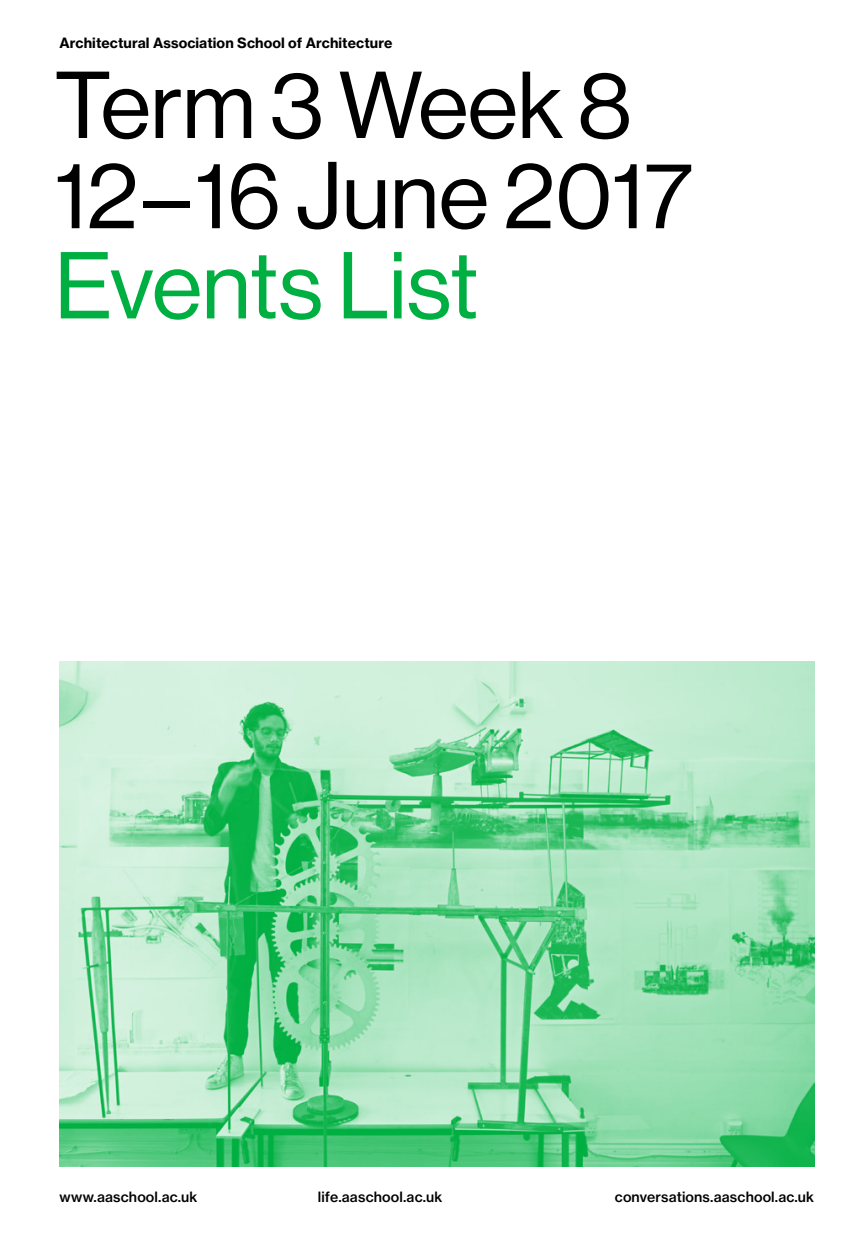
<style>
.page{position:relative;width:844px;height:1236px;background:#fff}
.page>*{position:absolute;margin:0;border:0;box-sizing:border-box;transform-origin:0 0}
.t1{font:92.75px/90.1px "N Haas Grotesk DS Pro 55 Rg";color:#000}
.t2{font:92.75px "N Haas Grotesk DS Pro 55 Rg";letter-spacing:-.005em;color:#00af41}
.t3{font:14px "N Haas Grotesk TX Pro 65 Md";letter-spacing:.01em;color:#000}
.t4{font:14px "N Haas Grotesk TX Pro 75 Bd";letter-spacing:.005em;color:#000}
</style>
<div class="page">
<img style="left:60px;top:661px;width:754px;height:504px">
<p class="t4" style="left:60px;top:34px;width:334px">Architectural Association School of Architecture</p>
<h1 class="t1" style="left:55px;top:61px;width:639px">Term 3 Week 8<br>12 – 16 June 2017</h1>
<h1 class="t2" style="left:55px;top:233px;width:425px">Events List</h1>
<p class="t3" style="left:60px;top:1188px;width:139px">www.aaschool.ac.uk</p>
<p class="t3" style="left:317px;top:1188px;width:126px">life.aaschool.ac.uk</p>
<p class="t3" style="left:614px;top:1188px;width:201px">conversations.aaschool.ac.uk</p>
</div>
